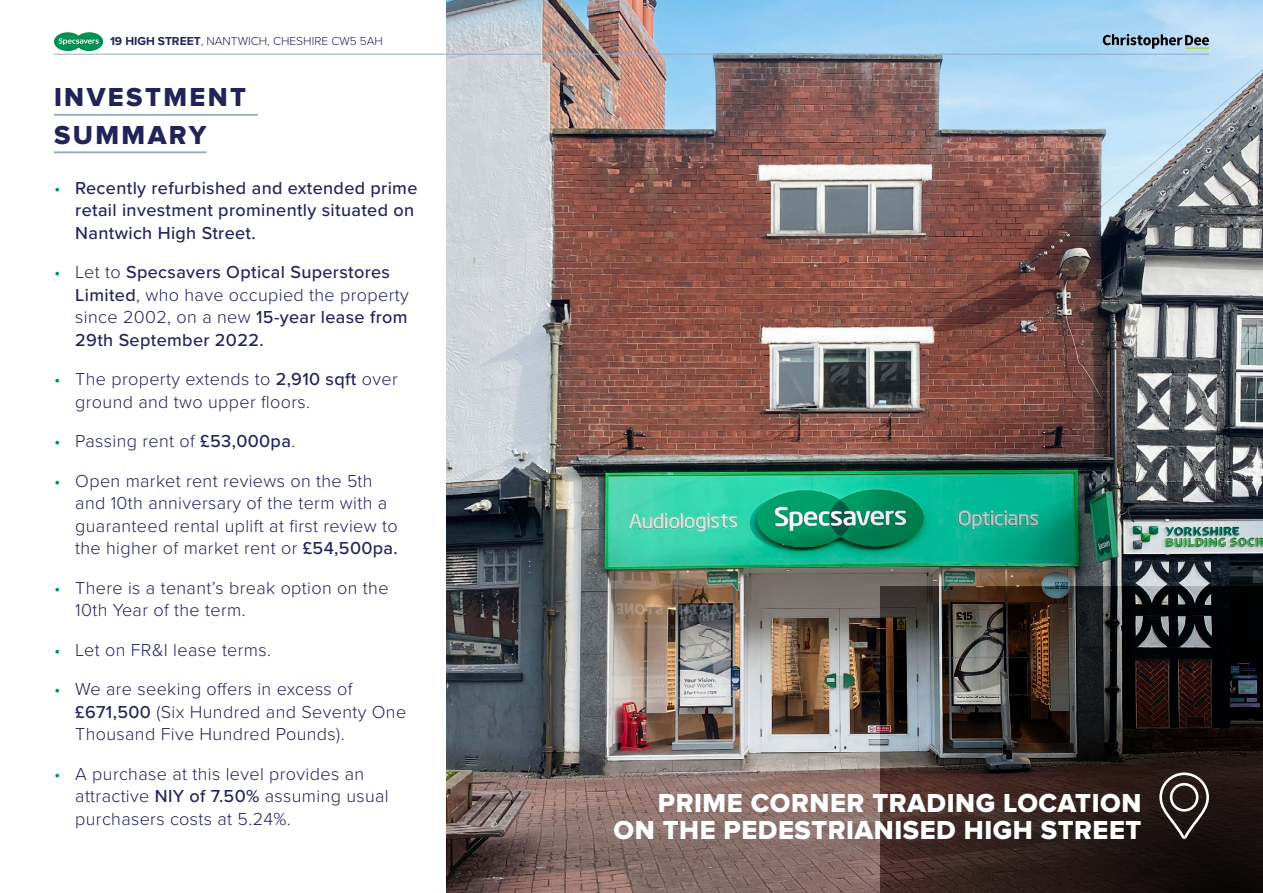
<style>
.page{position:relative;width:1263px;height:893px;background:#fff}
.page>*{position:absolute;margin:0;border:0;box-sizing:border-box;transform-origin:0 0}
.t1{font:27px/27px "Proxima Nova Extrabld";letter-spacing:.02em;color:#fff;text-align:right}
.t2{font:27px/37.5px "Proxima Nova Extrabld";letter-spacing:.09em;color:#23235a}
.t3{font:300 18px/22.5px "Proxima Nova";letter-spacing:.02em;color:#23235a}
.t4{font:500 18px/22.5px "Proxima Nova";letter-spacing:.02em;color:#23235a}
.t5{font:300 12px "Proxima Nova";color:#23235a}
.s1{font-weight:700}
.s2{font-weight:300;color:#009152}
.s3{font-weight:300}
.s4{color:#009152}
.s5{font-weight:500}
</style>
<div class="page">
<img style="left:446px;top:0;width:817px;height:893px">
<svg style="left:880px;top:587px;width:383px;height:306px;background:#302725"></svg>
<hr style="left:54px;top:114px;width:204px;height:2px;background:#94abc2">
<hr style="left:54px;top:151px;width:152px;height:2px;background:#94abc2">
<svg style="left:1103px;top:34px;width:106px;height:15px;background:#7993a2"></svg>
<hr style="left:54px;top:54px;width:1155px;height:1px;background:#94abc2">
<div style="left:75px;top:32px;width:28px;height:19px;background:#009152;border-radius:50%"></div>
<div style="left:54px;top:32px;width:28px;height:19px;background:#009152;border-radius:50%"></div>
<svg style="left:59px;top:38px;width:40px;height:7px"></svg>
<svg style="left:1159px;top:772px;width:50px;height:67px;background:#4c4341"></svg>
<p class="t5" style="left:110px;top:32px;width:274px"><span class="s1">19 HIGH STREET</span>, NANTWICH, CHESHIRE CW5 5AH</p>
<h1 class="t2" style="left:54px;top:80px;width:194px">INVESTMENT<br>SUMMARY</h1>
<p class="t4" style="left:75px;top:176px;width:344px;text-indent:-21px"><span class="s2">•</span> Recently refurbished and extended prime retail investment prominently situated on<br>Nantwich High Street.</p>
<p class="t4" style="left:75px;top:260px;width:335px;text-indent:-21px"><span class="s2">•</span> <span class="s3">Let to</span> Specsavers Optical Superstores Limited<span class="s3">, who have occupied the property since 2002, on a new</span> 15-year lease from 29th September 2022.</p>
<p class="t3" style="left:75px;top:367px;width:324px;text-indent:-21px"><span class="s4">•</span> The property extends to <span class="s5">2,910 sqft</span> over ground and two upper floors.</p>
<p class="t3" style="left:54px;top:429px;width:243px"><span class="s4">•</span> Passing rent of <span class="s5">£53,000pa</span>.</p>
<p class="t3" style="left:75px;top:468px;width:324px;text-indent:-21px"><span class="s4">•</span> Open market rent reviews on the 5th and 10th anniversary of the term with a guaranteed rental uplift at first review to the higher of market rent or <span class="s5">£54,500pa.</span></p>
<p class="t3" style="left:75px;top:575px;width:315px;text-indent:-21px"><span class="s4">•</span> There is a tenant’s break option on the<br>10th Year of the term.</p>
<p class="t3" style="left:54px;top:637px;width:219px"><span class="s4">•</span> Let on FR&amp;I lease terms.</p>
<p class="t3" style="left:75px;top:677px;width:332px;text-indent:-21px"><span class="s4">•</span> We are seeking offers in excess of <span class="s5">£671,500</span> (Six Hundred and Seventy One<br>Thousand Five Hundred Pounds).</p>
<p class="t3" style="left:75px;top:761px;width:315px;text-indent:-21px"><span class="s4">•</span> A purchase at this level provides an attractive <span class="s5">NIY of 7.50%</span> assuming usual purchasers costs at 5.24%.</p>
<h1 class="t1" style="left:613px;top:791px;width:529px">PRIME CORNER TRADING LOCATION<br>ON THE PEDESTRIANISED HIGH STREET</h1>
</div>
